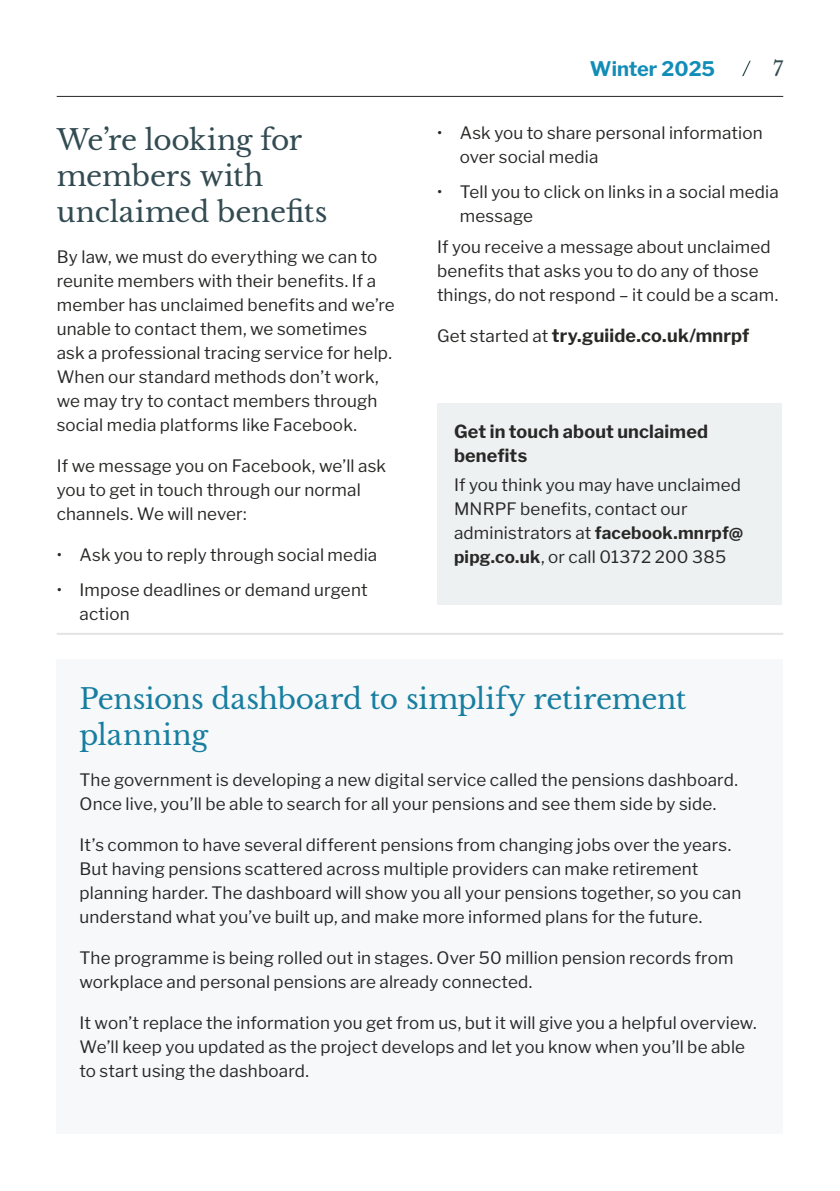
<style>
.page{position:relative;width:840px;height:1191px;background:#fff}
.page>*{position:absolute;margin:0;border:0;box-sizing:border-box;transform-origin:0 0}
.Section_head{font:28px/36px "Libre Baskerville";letter-spacing:-.01em;color:#177ea0}
.Section_head-2{font:28px/36px "Libre Baskerville";letter-spacing:-.01em;color:#334b52}
.t1{font:700 20px "Libre Franklin";color:#128db8}
.t2{font:20px "Libre Baskerville";color:#334b52}
.Body{font:700 18px "Libre Franklin";letter-spacing:.01em;color:#282827}
.Subhead{font:700 18px/24px "Libre Franklin";letter-spacing:.01em;color:#282827}
.Body-2{font:17px/24px "Libre Franklin";letter-spacing:.01em;color:#282827}
.s1{font-weight:400;font-size:17px}
.s2{font-weight:700}
</style>
<div class="page">
<hr style="left:57px;top:96px;width:725px;height:1px;background:#282827">
<svg style="left:742px;top:61px;width:8px;height:15px"></svg>
<div style="left:57px;top:659px;width:725px;height:475px;background:#f6f8fa"></div>
<div style="left:437px;top:403px;width:344px;height:201px;background:#edf1f1"></div>
<hr style="left:57px;top:633px;width:725px;height:2px;background:#e3e3e3">
<p class="Section_head-2" style="left:57px;top:119px;width:272px">We’re looking for members with unclaimed benefits</p>
<p class="Body-2" style="left:57px;top:244px;width:339px">By law, we must do everything we can to reunite members with their benefits. If a member has unclaimed benefits and we’re unable to contact them, we sometimes ask a professional tracing service for help.<br>When our standard methods don’t work, we may try to contact members through social media platforms like Facebook.</p>
<p class="Body-2" style="left:57px;top:453px;width:331px">If we message you on Facebook, we’ll ask you to get in touch through our normal channels. We will never:</p>
<p class="Body-2" style="left:57px;top:542px;width:322px">• Ask you to reply through social media</p>
<p class="Body-2" style="left:79px;top:578px;width:289px;text-indent:-23px">• Impose deadlines or demand urgent action</p>
<p class="t1" style="left:589px;top:57px;width:126px">Winter 2025</p>
<p class="t2" style="left:772px;top:52px;width:12px">7</p>
<p class="Body-2" style="left:459px;top:121px;width:304px;text-indent:-23px">• Ask you to share personal information over social media</p>
<p class="Body-2" style="left:459px;top:180px;width:320px;text-indent:-23px">• Tell you to click on links in a social media message</p>
<p class="Body-2" style="left:437px;top:235px;width:342px">If you receive a message about unclaimed benefits that asks you to do any of those things, do not respond – it could be a scam.</p>
<p class="Body" style="left:437px;top:325px;width:314px"><span class="s1">Get started at</span> try.guiide.co.uk/mnrpf</p>
<p class="Subhead" style="left:454px;top:419px;width:255px">Get in touch about unclaimed benefits</p>
<p class="Body-2" style="left:454px;top:473px;width:290px">If you think you may have unclaimed MNRPF benefits, contact our administrators at <span class="s2">facebook.mnrpf@ pipg.co.uk</span>, or call 01372 200 385</p>
<p class="Section_head" style="left:79px;top:678px;width:608px">Pensions dashboard to simplify retirement planning</p>
<p class="Body-2" style="left:79px;top:768px;width:659px">The government is developing a new digital service called the pensions dashboard.<br>Once live, you’ll be able to search for all your pensions and see them side by side.</p>
<p class="Body-2" style="left:79px;top:833px;width:663px">It’s common to have several different pensions from changing jobs over the years.<br>But having pensions scattered across multiple providers can make retirement planning harder. The dashboard will show you all your pensions together, so you can understand what you’ve built up, and make more informed plans for the future.</p>
<p class="Body-2" style="left:79px;top:946px;width:655px">The programme is being rolled out in stages. Over 50 million pension records from workplace and personal pensions are already connected.</p>
<p class="Body-2" style="left:79px;top:1011px;width:678px">It won’t replace the information you get from us, but it will give you a helpful overview.<br>We’ll keep you updated as the project develops and let you know when you’ll be able to start using the dashboard.</p>
</div>
